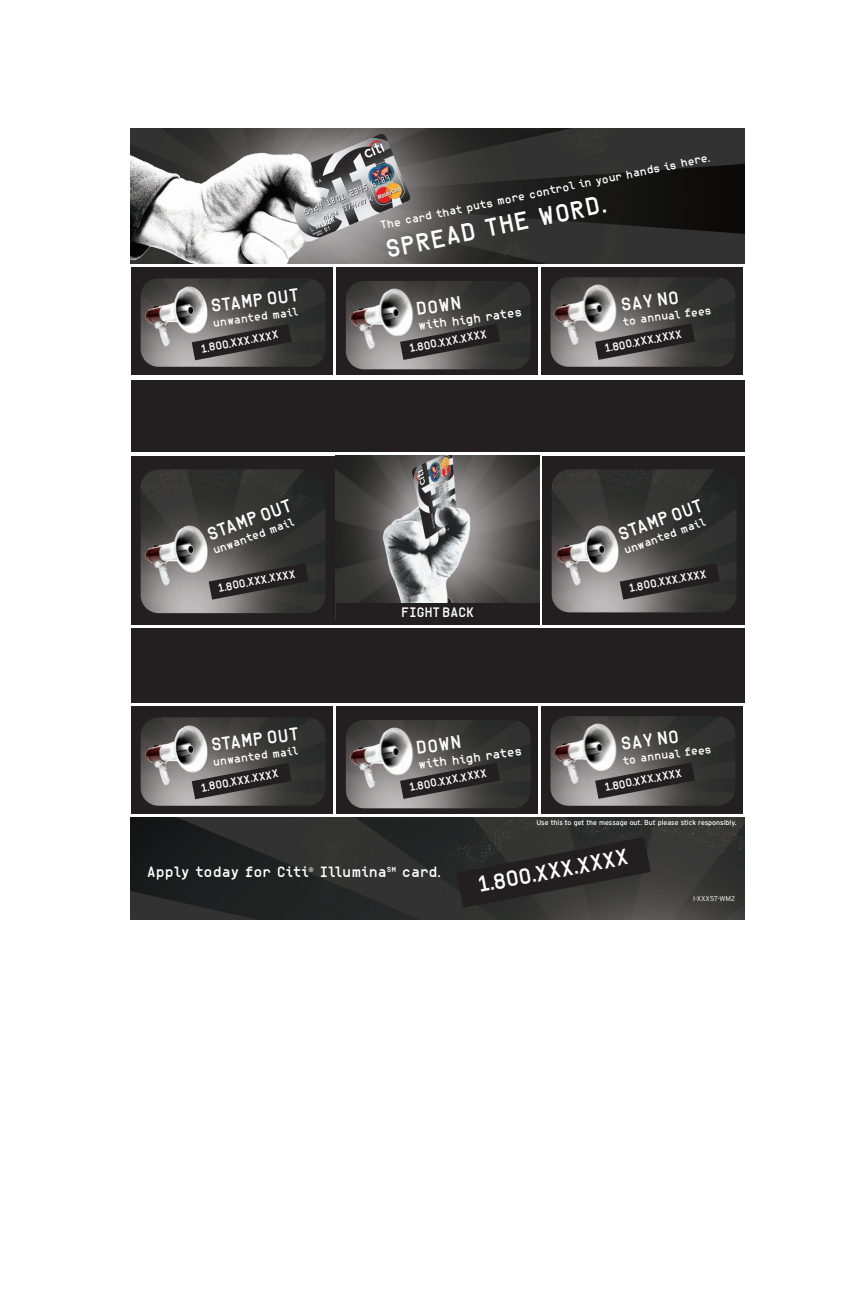
<style>
.page{position:relative;width:864px;height:1296px;background:#fff}
.page>*{position:absolute;margin:0;border:0;box-sizing:border-box;transform-origin:0 0}
.t1{font:22px "Citi OCRK";color:#fff}
.t2{font:19.4px "Citi OCRK";color:#fff}
.t3{font:16px "Citi OCRK";color:#fff}
.t4{font:13px "Citi OCRK";color:#fff}
.t5{font:12px "Citi OCRK";letter-spacing:-.035em;color:#fff}
.t6{font:11px "Citi OCRK";color:#fff}
.t7{font:10px "Citi OCRK";color:#fff}
.t8{font:7px "Interstate";color:#fff}
.t9{font:300 7px "Interstate";color:#fff}
</style>
<div class="page">
<div style="left:131px;top:267px;width:202px;height:108px;background:#231f20"></div>
<img style="left:141px;top:278px;width:185px;height:89px;border-radius:18px">
<img style="left:131px;top:129px;width:614px;height:135px">
<img style="left:131px;top:817px;width:614px;height:102px">
<div style="left:541px;top:267px;width:202px;height:108px;background:#231f20"></div>
<img style="left:550px;top:277px;width:185px;height:90px;border-radius:18px">
<svg style="left:457px;top:837px;width:194px;height:71px;background:#2c2a2a"></svg>
<div style="left:131px;top:380px;width:614px;height:72px;background:#231f20"></div>
<div style="left:131px;top:456px;width:204px;height:169px;background:#231f20"></div>
<img style="left:336px;top:456px;width:204px;height:169px">
<div style="left:543px;top:456px;width:202px;height:169px;background:#231f20"></div>
<div style="left:131px;top:629px;width:614px;height:74px;background:#231f20"></div>
<svg style="left:192px;top:324px;width:100px;height:36px"></svg>
<svg style="left:595px;top:323px;width:100px;height:37px"></svg>
<div style="left:336px;top:603px;width:204px;height:21px;background:#231f20"></div>
<div style="left:336px;top:267px;width:202px;height:108px;background:#231f20"></div>
<img style="left:346px;top:281px;width:185px;height:88px;border-radius:18px">
<svg style="left:400px;top:323px;width:100px;height:37px"></svg>
<img style="left:141px;top:469px;width:185px;height:144px;border-radius:18px">
<svg style="left:209px;top:563px;width:100px;height:37px"></svg>
<img style="left:552px;top:469px;width:185px;height:143px;border-radius:18px">
<svg style="left:620px;top:563px;width:100px;height:37px"></svg>
<div style="left:131px;top:706px;width:202px;height:108px;background:#231f20"></div>
<img style="left:141px;top:717px;width:185px;height:89px;border-radius:18px">
<div style="left:541px;top:706px;width:202px;height:108px;background:#231f20"></div>
<img style="left:550px;top:716px;width:185px;height:90px;border-radius:18px">
<svg style="left:192px;top:763px;width:100px;height:36px"></svg>
<svg style="left:595px;top:762px;width:100px;height:37px"></svg>
<div style="left:336px;top:706px;width:202px;height:108px;background:#231f20"></div>
<img style="left:346px;top:720px;width:185px;height:88px;border-radius:18px">
<svg style="left:400px;top:762px;width:100px;height:37px"></svg>
<p class="t7" style="left:380px;top:222px;width:337px;rotate:-12deg">The card that puts more control in your hands is here.</p>
<h1 class="t1" style="left:384px;top:241px;width:226px;rotate:-12deg">SPREAD THE WORD.</h1>
<h3 class="t3" style="left:210px;top:300px;width:90px;rotate:-8deg">STAMP OUT</h3>
<h3 class="t3" style="left:620px;top:299px;width:60px;rotate:-8deg">SAY NO</h3>
<p class="t7" style="left:622px;top:318px;width:91px;rotate:-8deg">to annual fees</p>
<h3 class="t3" style="left:415px;top:302px;width:47px;rotate:-8deg">DOWN</h3>
<p class="t7" style="left:212px;top:319px;width:87px;rotate:-8deg">unwanted mail</p>
<p class="t6" style="left:418px;top:322px;width:106px;rotate:-8deg">with high rates</p>
<p class="t7" style="left:409px;top:345px;width:80px;rotate:-11deg">1.800.XXX.XXXX</p>
<p class="t7" style="left:200px;top:345px;width:80px;rotate:-11deg">1.800.XXX.XXXX</p>
<p class="t7" style="left:604px;top:345px;width:80px;rotate:-11deg">1.800.XXX.XXXX</p>
<h3 class="t3" style="left:205px;top:529px;width:90px;rotate:-20deg">STAMP OUT</h3>
<p class="t7" style="left:212px;top:547px;width:87px;rotate:-20deg">unwanted mail</p>
<p class="t7" style="left:217px;top:584px;width:80px;rotate:-11deg">1.800.XXX.XXXX</p>
<p class="t5" style="left:401px;top:608px;width:75px">FIGHT BACK</p>
<h3 class="t3" style="left:617px;top:529px;width:90px;rotate:-20deg">STAMP OUT</h3>
<p class="t7" style="left:623px;top:547px;width:87px;rotate:-20deg">unwanted mail</p>
<p class="t7" style="left:628px;top:584px;width:80px;rotate:-11deg">1.800.XXX.XXXX</p>
<h3 class="t3" style="left:210px;top:739px;width:90px;rotate:-8deg">STAMP OUT</h3>
<h3 class="t3" style="left:620px;top:738px;width:60px;rotate:-8deg">SAY NO</h3>
<p class="t7" style="left:622px;top:757px;width:91px;rotate:-8deg">to annual fees</p>
<h3 class="t3" style="left:415px;top:741px;width:47px;rotate:-8deg">DOWN</h3>
<p class="t7" style="left:213px;top:758px;width:87px;rotate:-8deg">unwanted mail</p>
<p class="t6" style="left:418px;top:761px;width:106px;rotate:-8deg">with high rates</p>
<p class="t7" style="left:409px;top:784px;width:80px;rotate:-11deg">1.800.XXX.XXXX</p>
<p class="t7" style="left:200px;top:784px;width:80px;rotate:-11deg">1.800.XXX.XXXX</p>
<p class="t7" style="left:604px;top:784px;width:80px;rotate:-11deg">1.800.XXX.XXXX</p>
<h3 class="t4" style="left:147px;top:866px;width:296px">Apply today for Citi<sup>®</sup> Illumina<sup>SM</sup> card.</h3>
<p class="t8" style="left:536px;top:819px;width:202px">Use this to get the message out. But please stick responsibly.</p>
<h2 class="t2" style="left:477px;top:877px;width:154px;rotate:-11deg">1.800.XXX.XXXX</h2>
<p class="t9" style="left:693px;top:894px;width:43px">I-XXX57-WM2</p>
</div>
